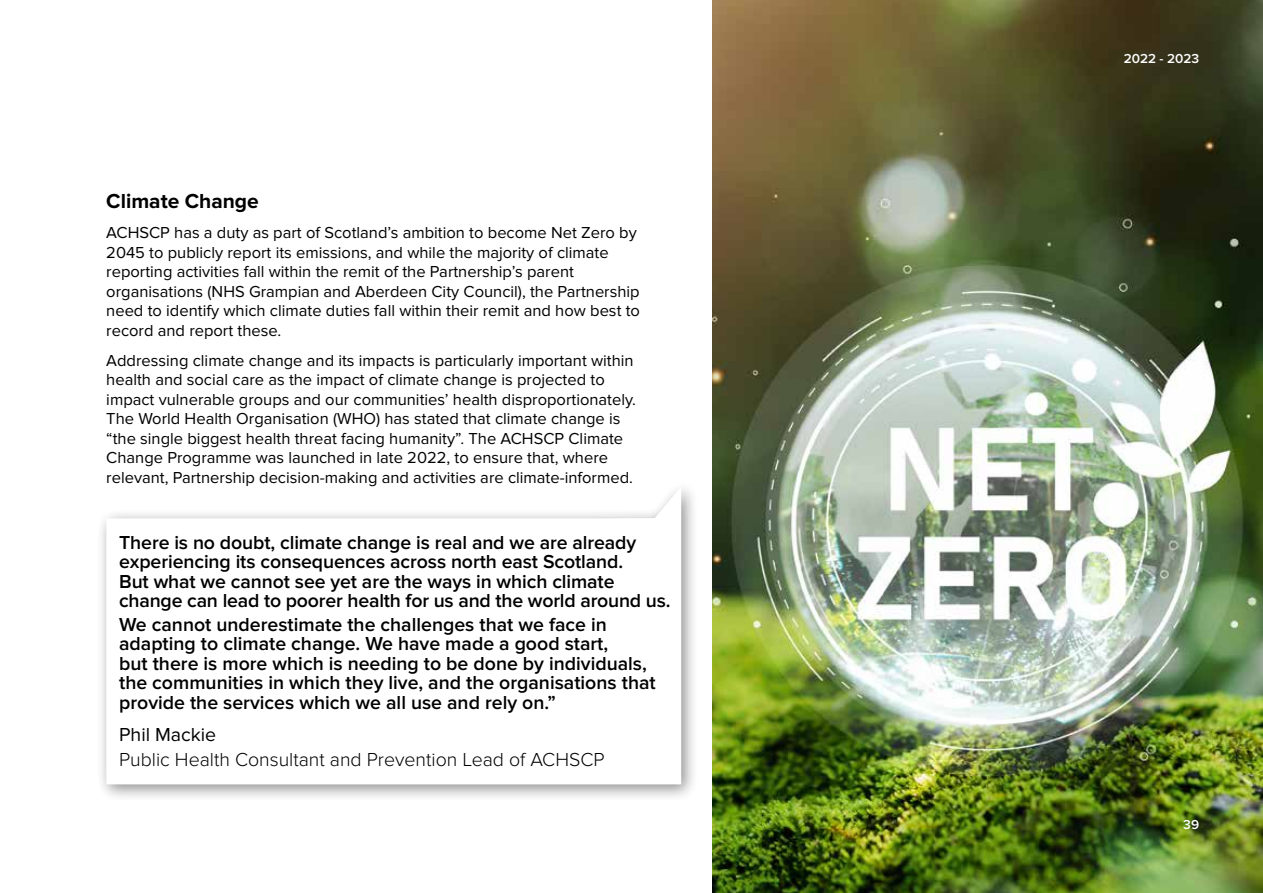
<style>
.page{position:relative;width:1263px;height:893px;background:#fff}
.page>*{position:absolute;margin:0;border:0;box-sizing:border-box;transform-origin:0 0}
.t1{font:700 21px "Proxima Nova";color:#000}
.t2{font:600 19.5px/19.5px "Proxima Nova";color:#000}
.t3{font:300 19.5px "Proxima Nova";color:#000}
.t4{font:19.5px "Proxima Nova";color:#000}
.t5{font:16.5px/19.5px "Proxima Nova";color:#000}
.t6{font:600 13.5px "Proxima Nova";color:#fff}
</style>
<div class="page">
<img style="left:712px;top:0;width:551px;height:893px">
<div style="left:96px;top:478px;width:603px;height:324px;background:#000;opacity:.5"></div>
<svg style="left:106px;top:486px;width:575px;height:298px"></svg>
<p class="t1" style="left:106px;top:189px;width:154px">Climate Change</p>
<p class="t5" style="left:106px;top:223px;width:535px">ACHSCP has a duty as part of Scotland’s ambition to become Net Zero by 2045 to publicly report its emissions, and while the majority of climate reporting activities fall within the remit of the Partnership’s parent organisations (NHS Grampian and Aberdeen City Council), the Partnership need to identify which climate duties fall within their remit and how best to record and report these.</p>
<p class="t5" style="left:106px;top:351px;width:531px">Addressing climate change and its impacts is particularly important within health and social care as the impact of climate change is projected to impact vulnerable groups and our communities’ health disproportionately.<br>The World Health Organisation (WHO) has stated that climate change is “the single biggest health threat facing humanity”. The ACHSCP Climate Change Programme was launched in late 2022, to ensure that, where relevant, Partnership decision-making and activities are climate-informed.</p>
<p class="t2" style="left:119px;top:533px;width:553px">There is no doubt, climate change is real and we are already experiencing its consequences across north east Scotland.<br>But what we cannot see yet are the ways in which climate change can lead to poorer health for us and the world around us.</p>
<p class="t2" style="left:119px;top:615px;width:538px">We cannot underestimate the challenges that we face in adapting to climate change. We have made a good start,<br>but there is more which is needing to be done by individuals, the communities in which they live, and the organisations that provide the services which we all use and rely on.”</p>
<p class="t4" style="left:119px;top:723px;width:99px">Phil Mackie</p>
<p class="t3" style="left:119px;top:749px;width:487px">Public Health Consultant and Prevention Lead of ACHSCP</p>
<p class="t6" style="left:1124px;top:51px;width:77px">2022 - 2023</p>
<p class="t6" style="left:1183px;top:817px;width:17px">39</p>
</div>
